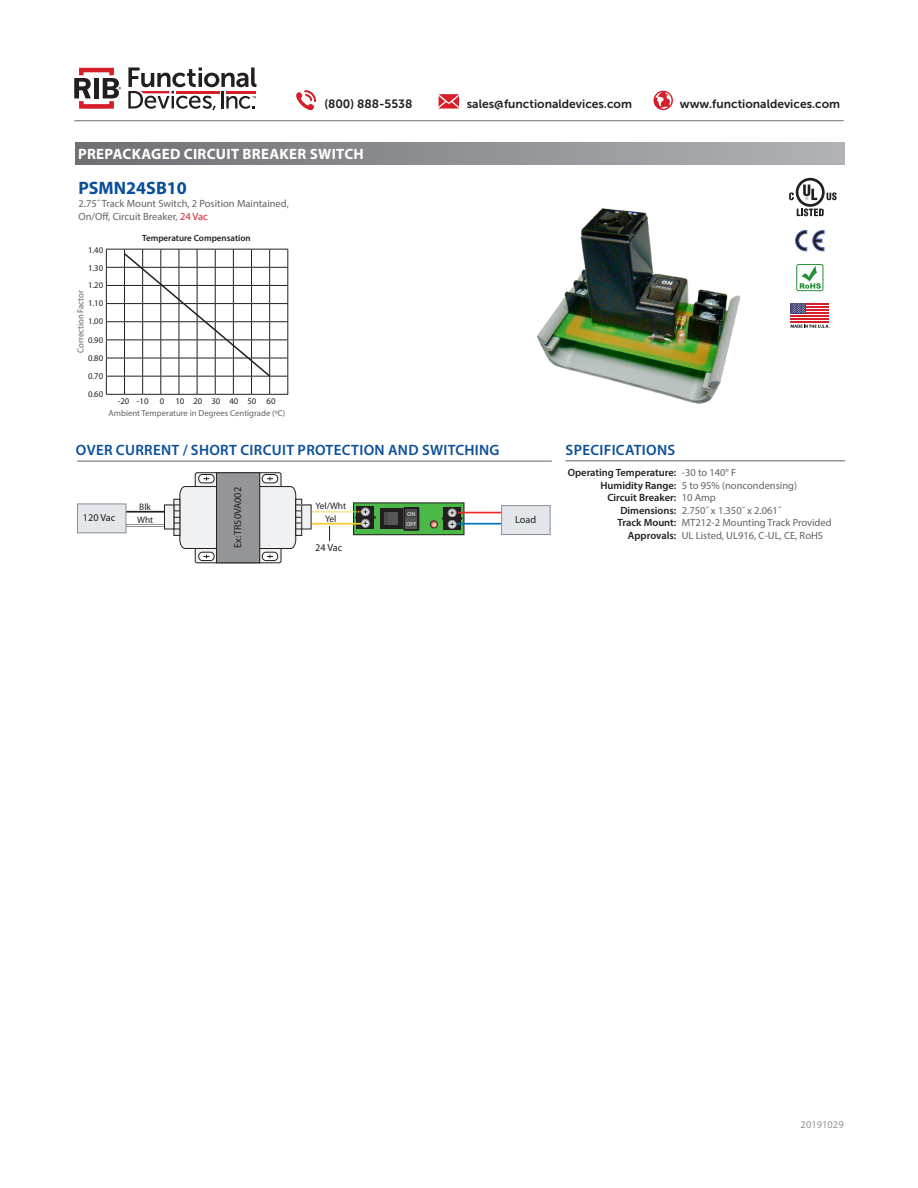
<style>
.page{position:relative;width:918px;height:1188px;background:#fff}
.page>*{position:absolute;margin:0;border:0;box-sizing:border-box;transform-origin:0 0}
.t1{font:700 18px "Myriad Pro";color:#0a4e9a}
.t2{font:600 15px "Myriad Pro";letter-spacing:.02em;color:#0a4e9a}
.t3{font:700 15px "Myriad Pro";letter-spacing:.02em;color:#fff}
.t4{font:12px "Museo Sans 700";color:#231f20}
.t5{font:10.5px/12.6px "Myriad Pro";color:#636366}
.t6{font:600 10.5px "Myriad Pro";color:#231f20}
.t7{font:10.5px "Myriad Pro";color:#939598}
.t8{font:10.2px "Myriad Pro";color:#231f20}
.t9{font:10.2px "Myriad";color:#231f20}
.t10{font:9.45px/13.2px "Myriad Pro";letter-spacing:-.005em;color:#231f20}
.t11{font:600 9px "Myriad Pro";color:#231f20}
.t12{font:8.7px "Myriad Pro";color:#636366}
.t13{font:8.7px "Myriad Pro";color:#231f20}
.t14{font:600 6px/9.8px "Myriad Pro";color:#d1d2d4}
.s1{color:#d5202a}
</style>
<div class="page">
<hr style="left:74px;top:120px;width:770px;height:1px;background:#6f7073">
<svg style="left:296px;top:90px;width:20px;height:20px"></svg>
<svg style="left:654px;top:91px;width:19px;height:19px"></svg>
<svg style="left:439px;top:94px;width:20px;height:15px"></svg>
<svg style="left:128px;top:68px;width:129px;height:42px"></svg>
<svg style="left:74px;top:68px;width:47px;height:41px"></svg>
<div style="left:75px;top:143px;width:769px;height:22px;background:linear-gradient(to right,#6e7073,#b1b2b6)"></div>
<hr style="left:123px;top:511px;width:51px;height:2px;background:#231f20">
<hr style="left:123px;top:524px;width:51px;height:3px;background:#231f20">
<hr style="left:123px;top:525px;width:51px;height:1px;background:#fff">
<svg style="left:195px;top:473px;width:86px;height:90px"></svg>
<div style="left:195px;top:472px;width:86px;height:91px;border:1px solid #231f20;border-radius:2px"></div>
<svg style="left:262px;top:475px;width:16px;height:8px"></svg>
<div style="left:262px;top:474px;width:16px;height:9px;border:1px solid #231f20;border-radius:4px"></div>
<svg style="left:262px;top:552px;width:16px;height:9px"></svg>
<div style="left:262px;top:552px;width:16px;height:9px;border:1px solid #231f20;border-radius:4px"></div>
<div style="left:199px;top:475px;width:15px;height:8px;background:#fff;border-radius:4px"></div>
<div style="left:198px;top:474px;width:16px;height:9px;border:1px solid #231f20;border-radius:4px"></div>
<svg style="left:199px;top:552px;width:15px;height:9px"></svg>
<div style="left:198px;top:552px;width:16px;height:9px;border:1px solid #231f20;border-radius:4px"></div>
<div style="left:217px;top:473px;width:43px;height:90px;background:#939598"></div>
<div style="left:216px;top:472px;width:44px;height:91px;border:1px solid #231f20"></div>
<svg style="left:258px;top:477px;width:44px;height:72px"></svg>
<div style="left:302px;top:505px;width:9px;height:24px;background:#f0f1f2"></div>
<div style="left:301px;top:505px;width:10px;height:24px;border:1px solid #231f20"></div>
<svg style="left:174px;top:477px;width:44px;height:72px"></svg>
<div style="left:164px;top:505px;width:10px;height:24px;background:#f0f1f2"></div>
<div style="left:164px;top:505px;width:10px;height:24px;border:1px solid #231f20"></div>
<div style="left:354px;top:503px;width:110px;height:32px;background:#4cb848"></div>
<div style="left:353px;top:503px;width:111px;height:32px;border:1px solid #231f20"></div>
<svg style="left:430px;top:521px;width:7px;height:7px"></svg>
<div style="left:430px;top:520px;width:8px;height:8px;border:1px solid #363539;border-radius:50%"></div>
<div style="left:443px;top:507px;width:18px;height:23px;background:#231f20"></div>
<div style="left:448px;top:509px;width:9px;height:8px;border:1px solid #939598;border-radius:50%"></div>
<div style="left:448px;top:520px;width:9px;height:9px;border:1px solid #939598;border-radius:50%"></div>
<svg style="left:448px;top:509px;width:8px;height:19px"></svg>
<hr style="left:442px;top:517px;width:21px;height:3px;background:#231f20">
<div style="left:357px;top:506px;width:17px;height:23px;background:#231f20"></div>
<div style="left:361px;top:508px;width:9px;height:8px;border:1px solid #939598;border-radius:50%"></div>
<div style="left:361px;top:519px;width:9px;height:9px;border:1px solid #939598;border-radius:50%"></div>
<hr style="left:355px;top:516px;width:21px;height:3px;background:#231f20">
<div style="left:380px;top:508px;width:22px;height:21px;background:#231f20"></div>
<hr style="left:384px;top:513px;width:4px;height:12px;background:#4b4c4d">
<div style="left:388px;top:513px;width:10px;height:12px;background:#575855"></div>
<svg style="left:403px;top:507px;width:16px;height:24px"></svg>
<div style="left:406px;top:509px;width:11px;height:9px;background:#4b4c4d"></div>
<div style="left:406px;top:518px;width:11px;height:11px;background:#575855"></div>
<hr style="left:458px;top:512px;width:50px;height:1px;background:#ec2a2d">
<hr style="left:457px;top:523px;width:50px;height:2px;background:#0071b6">
<svg style="left:312px;top:508px;width:57px;height:33px"></svg>
<div style="left:502px;top:506px;width:48px;height:29px;background:#e3e6ea"></div>
<div style="left:501px;top:505px;width:49px;height:30px;border:1px solid #888f95"></div>
<div style="left:77px;top:504px;width:49px;height:29px;background:#e3e6ea"></div>
<div style="left:77px;top:504px;width:49px;height:29px;border:1px solid #888f95"></div>
<hr style="left:565px;top:461px;width:280px;height:1px;background:#636366">
<svg style="left:106px;top:249px;width:183px;height:146px"></svg>
<hr style="left:77px;top:461px;width:475px;height:1px;background:#636366">
<img style="left:536px;top:208px;width:204px;height:196px">
<svg style="left:789px;top:178px;width:48px;height:38px"></svg>
<svg style="left:813px;top:230px;width:11px;height:21px"></svg>
<svg style="left:796px;top:230px;width:11px;height:21px"></svg>
<svg style="left:800px;top:266px;width:21px;height:23px"></svg>
<div style="left:796px;top:264px;width:27px;height:27px;border:1px solid #269039;border-radius:2px"></div>
<svg style="left:791px;top:325px;width:39px;height:3px"></svg>
<svg style="left:791px;top:304px;width:38px;height:18px"></svg>
<hr style="left:791px;top:303px;width:38px;height:1px;background:#d5202a">
<hr style="left:791px;top:306px;width:38px;height:2px;background:#d5202a">
<hr style="left:791px;top:309px;width:38px;height:2px;background:#d5202a">
<hr style="left:791px;top:312px;width:38px;height:2px;background:#d5202a">
<hr style="left:791px;top:315px;width:38px;height:2px;background:#d5202a">
<hr style="left:791px;top:319px;width:38px;height:1px;background:#d5202a">
<hr style="left:791px;top:322px;width:38px;height:1px;background:#d5202a">
<svg style="left:791px;top:303px;width:15px;height:11px"></svg>
<p class="t4" style="left:324px;top:98px;width:90px">(800) 888-5538</p>
<p class="t4" style="left:467px;top:98px;width:167px">sales@functionaldevices.com</p>
<p class="t4" style="left:680px;top:98px;width:162px">www.functionaldevices.com</p>
<p class="t3" style="left:78px;top:145px;width:287px">PREPACKAGED CIRCUIT BREAKER SWITCH</p>
<p class="t1" style="left:78px;top:177px;width:110px">PSMN24SB10</p>
<p class="t5" style="left:78px;top:197px;width:212px">2.75˝ Track Mount Switch, 2 Position Maintained,<br>On/Off, Circuit Breaker, <span class="s1">24 Vac</span></p>
<p class="t13" style="left:88px;top:245px;width:17px">1.40</p>
<p class="t13" style="left:88px;top:263px;width:17px">1.30</p>
<p class="t13" style="left:88px;top:279px;width:17px">1.20</p>
<p class="t13" style="left:88px;top:297px;width:17px">1.10</p>
<p class="t13" style="left:88px;top:315px;width:17px">1.00</p>
<p class="t13" style="left:88px;top:335px;width:17px">0.90</p>
<p class="t13" style="left:88px;top:353px;width:17px">0.80</p>
<p class="t13" style="left:88px;top:371px;width:17px">0.70</p>
<p class="t13" style="left:88px;top:389px;width:17px">0.60</p>
<p class="t12" style="left:75px;top:353px;width:64px;rotate:-90deg">Correction Factor</p>
<p class="t11" style="left:142px;top:232px;width:110px">Temperature Compensation</p>
<p class="t13" style="left:118px;top:395px;width:13px">-20</p>
<p class="t13" style="left:137px;top:395px;width:13px">-10</p>
<p class="t13" style="left:160px;top:395px;width:6px">0</p>
<p class="t13" style="left:175px;top:395px;width:10px">10</p>
<p class="t13" style="left:193px;top:395px;width:10px">20</p>
<p class="t13" style="left:211px;top:395px;width:10px">30</p>
<p class="t13" style="left:229px;top:395px;width:10px">40</p>
<p class="t13" style="left:247px;top:395px;width:10px">50</p>
<p class="t13" style="left:267px;top:395px;width:10px">60</p>
<p class="t12" style="left:109px;top:407px;width:178px">Ambient Temperature in Degrees Centigrade (ºC)</p>
<p class="t2" style="left:76px;top:441px;width:425px">OVER CURRENT / SHORT CIRCUIT PROTECTION AND SWITCHING</p>
<p class="t9" style="left:233px;top:548px;width:63px;rotate:-90deg">Ex: TR50VA002</p>
<p class="t10" style="left:137px;top:500px;width:18px">Blk<br>Wht</p>
<p class="t10" style="left:316px;top:500px;width:32px;line-height:12.5px;text-align:center">Yel/Wht<br>Yel</p>
<p class="t8" style="left:315px;top:541px;width:29px">24 Vac</p>
<p class="t14" style="left:406px;top:509px;width:12px">ON<br>OFF</p>
<p class="t8" style="left:83px;top:511px;width:34px">120 Vac</p>
<p class="t8" style="left:515px;top:514px;width:23px">Load</p>
<p class="t2" style="left:566px;top:441px;width:111px">SPECIFICATIONS</p>
<p class="t6" style="left:568px;top:466px;width:110px">Operating Temperature:</p>
<p class="t6" style="left:601px;top:478px;width:77px">Humidity Range:</p>
<p class="t6" style="left:607px;top:491px;width:71px">Circuit Breaker:</p>
<p class="t6" style="left:620px;top:504px;width:58px">Dimensions:</p>
<p class="t6" style="left:618px;top:516px;width:60px">Track Mount:</p>
<p class="t6" style="left:628px;top:529px;width:50px">Approvals:</p>
<p class="t5" style="left:682px;top:466px;width:56px">-30 to 140° F</p>
<p class="t5" style="left:682px;top:479px;width:117px">5 to 95% (noncondensing)</p>
<p class="t5" style="left:682px;top:491px;width:36px">10 Amp</p>
<p class="t5" style="left:682px;top:504px;width:101px">2.750˝ x 1.350˝ x 2.061˝</p>
<p class="t5" style="left:682px;top:516px;width:151px">MT212-2 Mounting Track Provided</p>
<p class="t5" style="left:682px;top:529px;width:143px">UL Listed, UL916, C-UL, CE, RoHS</p>
<p class="t7" style="left:801px;top:1118px;width:45px">20191029</p>
</div>
